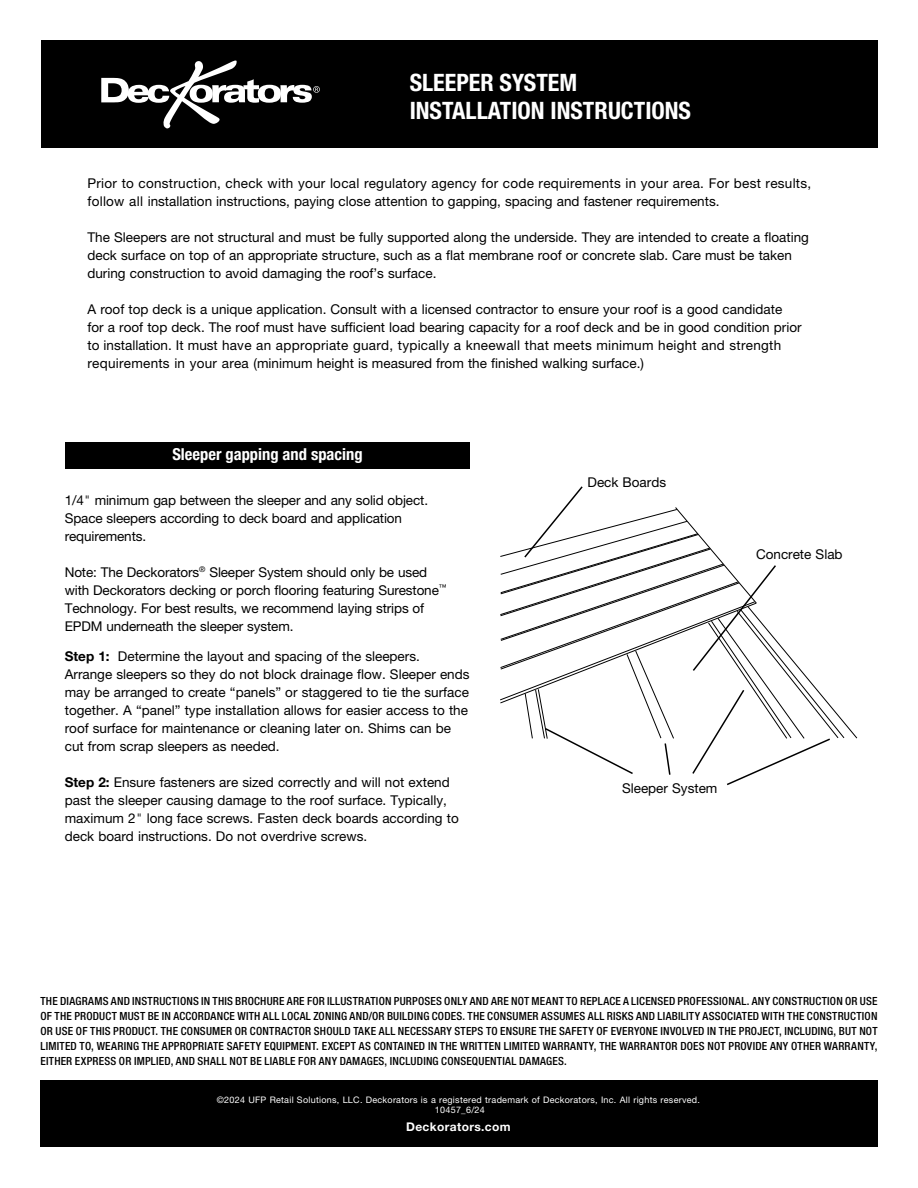
<style>
.page{position:relative;width:918px;height:1188px;background:#fff}
.page>*{position:absolute;margin:0;border:0;box-sizing:border-box;transform-origin:0 0}
.t1{font:700 condensed 24px/28.8px "Helvetica Neue LT Std";color:#fff}
.t2{font:700 condensed 16.5px "Helvetica Neue LT Std";color:#fff}
.t3{font:13.5px/18px "Helvetica Neue LT Std";color:#000}
.t4{font:13.5px/18px "Helvetica Neue LT Std";letter-spacing:.02em;color:#000}
.t5{font:700 12px "Helvetica Neue LT Std";letter-spacing:.03em;color:#fff}
.t6{font:500 condensed 11.25px/15px "Helvetica Neue LT Std";letter-spacing:.02em;color:#000;text-align:justify}
.t7{font:9px/10.5px "Helvetica Neue LT Std";letter-spacing:.03em;color:#fff;text-align:center}
.s1{font-family:"Avenir LT Std";font-weight:300}
.s2{font-weight:700}
</style>
<div class="page">
<div style="left:41px;top:40px;width:837px;height:108px;background:#000"></div>
<div style="left:65px;top:442px;width:405px;height:27px;background:#000"></div>
<div style="left:40px;top:1080px;width:837px;height:67px;background:#000"></div>
<svg style="left:500px;top:486px;width:358px;height:300px"></svg>
<svg style="left:101px;top:61px;width:219px;height:68px"></svg>
<h1 class="t1" style="left:410px;top:67px;width:283px">SLEEPER SYSTEM<br>INSTALLATION INSTRUCTIONS</h1>
<p class="t4" style="left:87px;top:174px;width:725px">Prior to construction, check with your local regulatory agency for code requirements in your area. For best results, follow all installation instructions, paying close attention to gapping, spacing and fastener requirements.</p>
<p class="t3" style="left:87px;top:228px;width:723px">The Sleepers are not structural and must be fully supported along the underside. They are intended to create a floating deck surface on top of an appropriate structure, such as a flat membrane roof or concrete slab. Care must be taken during construction to avoid damaging the roof’s surface.</p>
<p class="t3" style="left:87px;top:300px;width:716px">A roof top deck is a unique application. Consult with a licensed contractor to ensure your roof is a good candidate for a roof top deck. The roof must have sufficient load bearing capacity for a roof deck and be in good condition prior to installation. It must have an appropriate guard, typically a kneewall that meets minimum height and strength requirements in your area (minimum height is measured from the finished walking surface.)</p>
<p class="t2" style="left:172px;top:444px;width:192px">Sleeper gapping and spacing</p>
<p class="t3" style="left:65px;top:491px;width:365px">1/4<span class="s1">"</span> minimum gap between the sleeper and any solid object.<br>Space sleepers according to deck board and application requirements.</p>
<p class="t3" style="left:65px;top:563px;width:383px">Note: The Deckorators<sup>®</sup> Sleeper System should only be used with Deckorators decking or porch flooring featuring Surestone<sup>™ </sup>Technology. For best results, we recommend laying strips of EPDM underneath the sleeper system.</p>
<p class="t3" style="left:65px;top:647px;width:406px"><span class="s2">Step 1:</span> Determine the layout and spacing of the sleepers.<br>Arrange sleepers so they do not block drainage flow. Sleeper ends may be arranged to create “panels” or staggered to tie the surface together. A “panel” type installation allows for easier access to the roof surface for maintenance or cleaning later on. Shims can be cut from scrap sleepers as needed.</p>
<p class="t3" style="left:65px;top:773px;width:395px"><span class="s2">Step 2:</span> Ensure fasteners are sized correctly and will not extend past the sleeper causing damage to the roof surface. Typically, maximum 2<span class="s1">"</span> long face screws. Fasten deck boards according to deck board instructions. Do not overdrive screws.</p>
<p class="t3" style="left:588px;top:473px;width:80px">Deck Boards</p>
<p class="t3" style="left:756px;top:545px;width:88px">Concrete Slab</p>
<p class="t3" style="left:622px;top:779px;width:97px">Sleeper System</p>
<p class="t6" style="left:40px;top:993px;width:839px">THE DIAGRAMS AND INSTRUCTIONS IN THIS BROCHURE ARE FOR ILLUSTRATION PURPOSES ONLY AND ARE NOT MEANT TO REPLACE A LICENSED PROFESSIONAL. ANY CONSTRUCTION OR USE OF THE PRODUCT MUST BE IN ACCORDANCE WITH ALL LOCAL ZONING AND/OR BUILDING CODES. THE CONSUMER ASSUMES ALL RISKS AND LIABILITY ASSOCIATED WITH THE CONSTRUCTION OR USE OF THIS PRODUCT. THE CONSUMER OR CONTRACTOR SHOULD TAKE ALL NECESSARY STEPS TO ENSURE THE SAFETY OF EVERYONE INVOLVED IN THE PROJECT, INCLUDING, BUT NOT LIMITED TO, WEARING THE APPROPRIATE SAFETY EQUIPMENT. EXCEPT AS CONTAINED IN THE WRITTEN LIMITED WARRANTY, THE WARRANTOR DOES NOT PROVIDE ANY OTHER WARRANTY, EITHER EXPRESS OR IMPLIED, AND SHALL NOT BE LIABLE FOR ANY DAMAGES, INCLUDING CONSEQUENTIAL DAMAGES.</p>
<p class="t7" style="left:217px;top:1094px;width:485px">©2024 UFP Retail Solutions, LLC. Deckorators is a registered trademark of Deckorators, Inc. All rights reserved.<br>10457_6/24</p>
<p class="t5" style="left:406px;top:1119px;width:106px">Deckorators.com</p>
</div>
